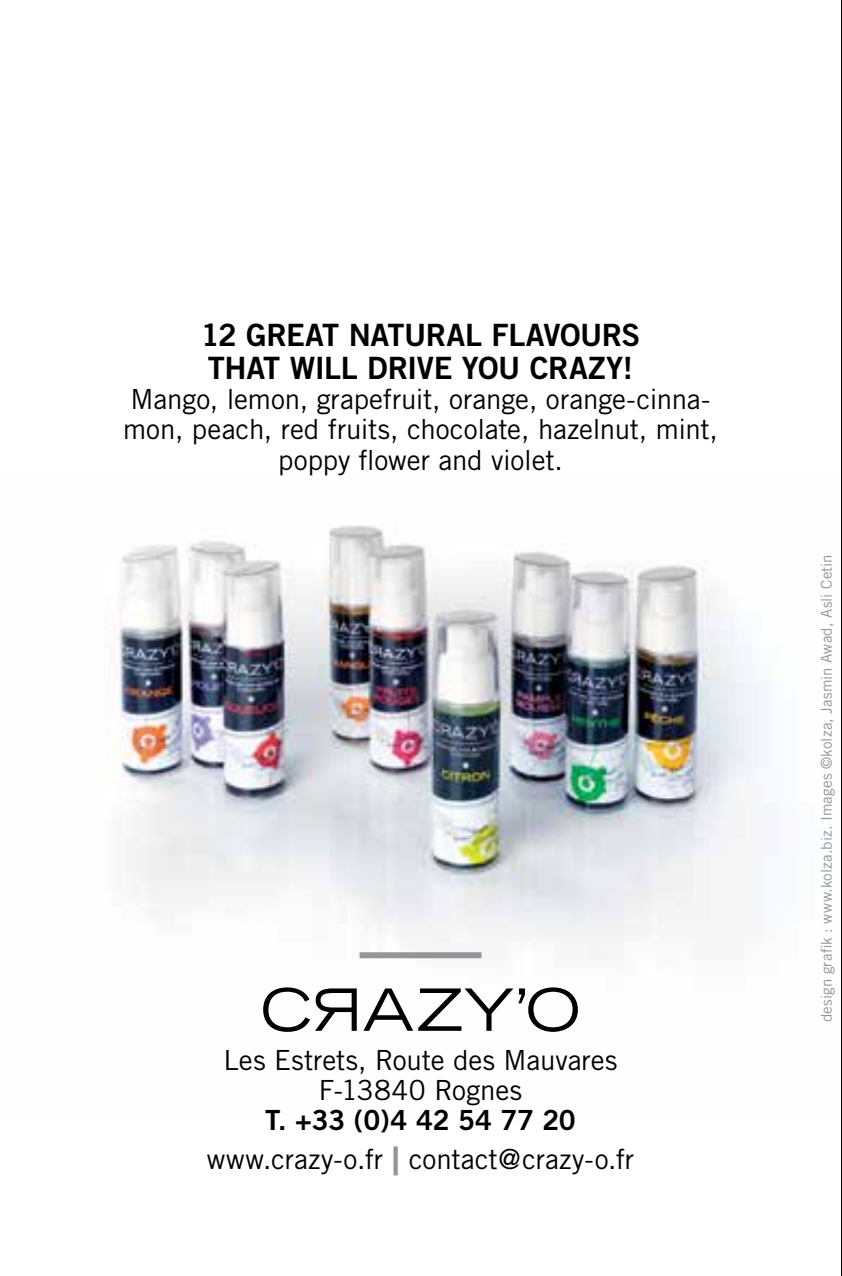
<style>
.page{position:relative;width:842px;height:1276px;background:#fff}
.page>*{position:absolute;margin:0;border:0;box-sizing:border-box;transform-origin:0 0}
.t1{font:30.6px/33px "Trade Gothic Bold Two";letter-spacing:-.01em;color:#000}
.t2{font:27.6px/30px "Trade Gothic";letter-spacing:-.005em;color:#000;text-align:center}
.t3{font:27.6px "Trade Gothic Bold Two";letter-spacing:-.01em;color:#000}
.t4{font:15px "Trade Gothic";letter-spacing:.005em;color:#939598}
.s1{font-family:"Trade Gothic Bold Two";font-size:39px;color:#939598}
</style>
<div class="page">
<hr style="left:841px;top:0;width:1px;height:1276px;background:#040408">
<img style="left:105px;top:525px;width:674px;height:434px">
<svg style="left:263px;top:987px;width:94px;height:45px"></svg>
<svg style="left:363px;top:987px;width:215px;height:45px"></svg>
<div style="left:360px;top:952px;width:121px;height:6px;background:#939598"></div>
<p class="t1" style="left:201px;top:318px;width:85px">12 GREAT</p>
<p class="t1" style="left:349px;top:318px;width:42px">NATURA</p>
<p class="t1" style="left:208px;top:318px;width:373px;text-indent:257px">L FLAVOURS<br>THAT WI LL DRIVE YOU</p>
<p class="t1" style="left:530px;top:351px;width:20px">CRA</p>
<p class="t1" style="left:588px;top:351px;width:46px">ZY!</p>
<p class="t2" style="left:123px;top:384px;width:596px">Mango, lemon, grapefruit, orange, orange-cinna&shy;mon, peach, red fruits, chocolate, hazelnut, mint, poppy flower and violet.</p>
<p class="t2" style="left:224px;top:1045px;width:395px">Les Estrets, Route des Mauvares<br>F-13840 Rognes</p>
<p class="t3" style="left:265px;top:1103px;width:312px">T. +33 (0)4 42 54 77 20</p>
<p class="t2" style="left:207px;top:1143px;width:429px">www.crazy-o.fr <span class="s1">|</span> contact@crazy-o.fr</p>
<p class="t4" style="left:817px;top:1022px;width:469px;rotate:-90deg">design grafik : www.kolza.biz. Images ©kolza, Jasmin Awad, Asli Cetin</p>
</div>
